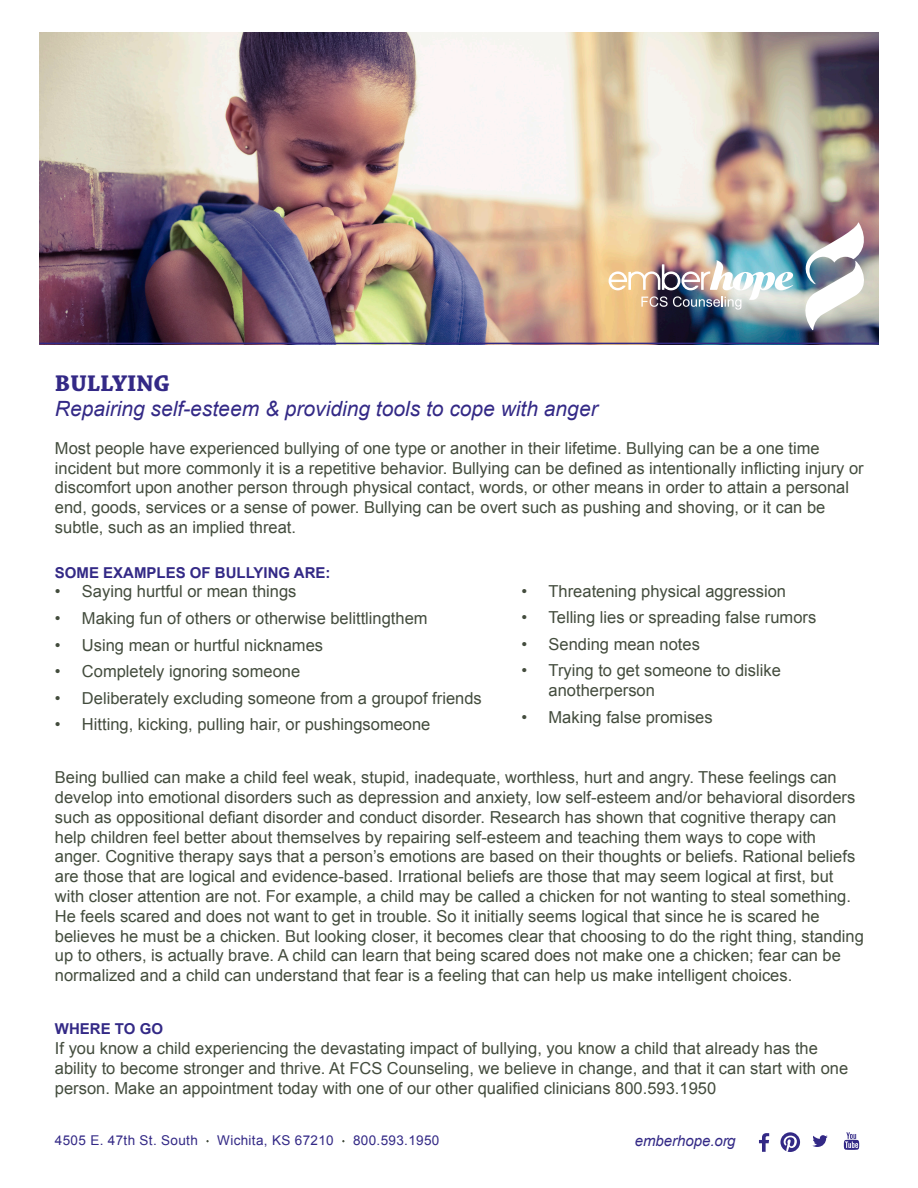
<style>
.page{position:relative;width:918px;height:1188px;background:#fff}
.page>*{position:absolute;margin:0;border:0;box-sizing:border-box;transform-origin:0 0}
.t1{font:700 24px "Chaparral Pro";color:#332986}
.t2{font:italic 21px "Arial";color:#332986}
.t3{font:16.5px/19.8px "Arial";color:#434c3d}
.t4{font:700 15px "Arial";color:#332986}
.t5{font:italic 15px "Arial";color:#332986}
.t6{font:13.5px "Arial";letter-spacing:.025em;color:#332986}
</style>
<div class="page">
<img style="left:39px;top:32px;width:840px;height:311px">
<hr style="left:39px;top:343px;width:840px;height:1px;background:#332986">
<svg style="left:844px;top:1132px;width:15px;height:18px"></svg>
<svg style="left:759px;top:1133px;width:10px;height:19px"></svg>
<svg style="left:812px;top:1135px;width:16px;height:12px"></svg>
<svg style="left:780px;top:1132px;width:20px;height:20px"></svg>
<img style="left:609px;top:222px;width:261px;height:108px">
<p class="t1" style="left:55px;top:369px;width:116px">BULLYING</p>
<p class="t2" style="left:55px;top:395px;width:544px">Repairing self-esteem &amp; providing tools to cope with anger</p>
<p class="t3" style="left:55px;top:438px;width:810px">Most people have experienced bullying of one type or another in their lifetime. Bullying can be a one time incident but more commonly it is a repetitive behavior. Bullying can be defined as intentionally inflicting injury or discomfort upon another person through physical contact, words, or other means in order to attain a personal end, goods, services or a sense of power. Bullying can be overt such as pushing and shoving, or it can be subtle, such as an implied threat.</p>
<p class="t4" style="left:55px;top:562px;width:277px">SOME EXAMPLES OF BULLYING ARE:</p>
<p class="t3" style="left:55px;top:582px;width:243px">• Saying hurtful or mean things</p>
<p class="t3" style="left:55px;top:608px;width:374px">• Making fun of others or otherwise belittlingthem</p>
<p class="t3" style="left:55px;top:635px;width:270px">• Using mean or hurtful nicknames</p>
<p class="t3" style="left:55px;top:662px;width:247px">• Completely ignoring someone</p>
<p class="t3" style="left:55px;top:688px;width:428px">• Deliberately excluding someone from a groupof friends</p>
<p class="t3" style="left:55px;top:715px;width:377px">• Hitting, kicking, pulling hair, or pushingsomeone</p>
<p class="t3" style="left:55px;top:768px;width:810px">Being bullied can make a child feel weak, stupid, inadequate, worthless, hurt and angry. These feelings can develop into emotional disorders such as depression and anxiety, low self-esteem and/or behavioral disorders such as oppositional defiant disorder and conduct disorder. Research has shown that cognitive therapy can help children feel better about themselves by repairing self-esteem and teaching them ways to cope with anger. Cognitive therapy says that a person’s emotions are based on their thoughts or beliefs. Rational beliefs are those that are logical and evidence-based. Irrational beliefs are those that may seem logical at first, but with closer attention are not. For example, a child may be called a chicken for not wanting to steal something.<br>He feels scared and does not want to get in trouble. So it initially seems logical that since he is scared he believes he must be a chicken. But looking closer, it becomes clear that choosing to do the right thing, standing up to others, is actually brave. A child can learn that being scared does not make one a chicken; fear can be normalized and a child can understand that fear is a feeling that can help us make intelligent choices.</p>
<p class="t4" style="left:55px;top:1019px;width:110px">WHERE TO GO</p>
<p class="t3" style="left:55px;top:1039px;width:795px">If you know a child experiencing the devastating impact of bullying, you know a child that already has the ability to become stronger and thrive. At FCS Counseling, we believe in change, and that it can start with one person. Make an appointment today with one of our other qualified clinicians 800.593.1950</p>
<p class="t6" style="left:55px;top:1132px;width:144px">4505 E. 47th St. South</p>
<p class="t6" style="left:217px;top:1132px;width:118px">Wichita, KS 67210</p>
<p class="t6" style="left:353px;top:1132px;width:88px">800.593.1950</p>
<p class="t5" style="left:635px;top:1131px;width:102px">emberhope.org</p>
<p class="t3" style="left:522px;top:581px;width:266px">• Threatening physical aggression</p>
<p class="t3" style="left:522px;top:608px;width:296px">• Telling lies or spreading false rumors</p>
<p class="t3" style="left:522px;top:634px;width:180px">• Sending mean notes</p>
<p class="t3" style="left:549px;top:661px;width:234px;text-indent:-27px">• Trying to get someone to dislike anotherperson</p>
<p class="t3" style="left:522px;top:707px;width:193px">• Making false promises</p>
</div>
